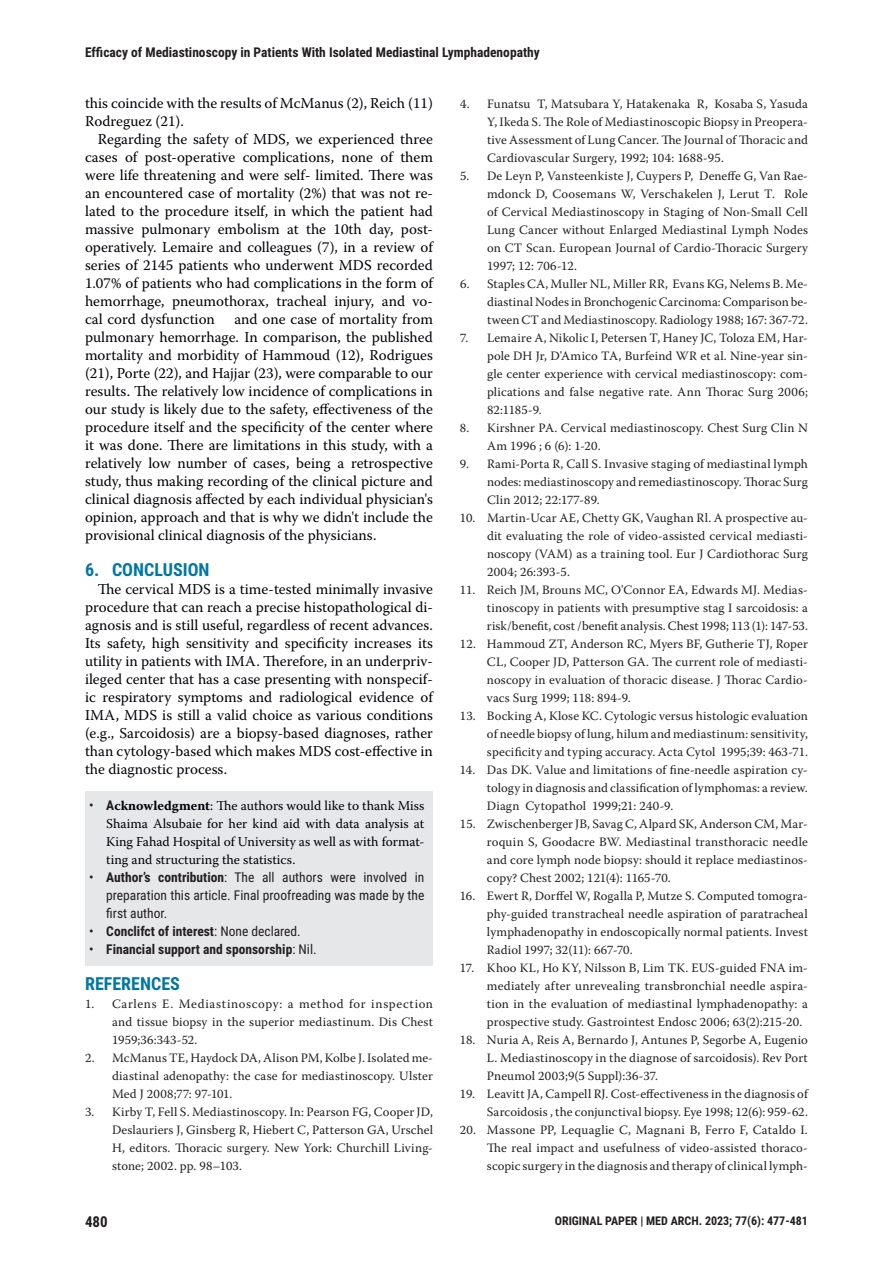
<style>
.page{position:relative;width:893px;height:1263px;background:#fff}
.page>*{position:absolute;margin:0;border:0;box-sizing:border-box;transform-origin:0 0}
.t1{font:700 18px "Roboto Condensed";color:#0077a3}
.t2{font:15px/18px "Warnock Pro";color:#010207;text-align:justify}
.t3{font:700 15px "Roboto Condensed";color:#231f20}
.t4{font:13.5px/18px "Warnock Pro";color:#010207;text-align:justify}
.t5{font:700 13.5px "Roboto Condensed";color:#231f20}
.t6{font:13.5px/18px "Roboto Condensed";color:#231f20;text-align:justify}
.t7{font:12.75px/18px "Warnock Pro";letter-spacing:.01em;color:#231f20;text-align:justify}
.t8{font:700 12px "Roboto Condensed";color:#231f20}
.s1{font-family:"Roboto Condensed";color:#231f20}
.s2{font-family:"Roboto Condensed";font-weight:700;color:#231f20}
.s3{font-weight:700}
.s4{font-weight:400}
</style>
<div class="page">
<div style="left:85px;top:791px;width:348px;height:85px;background:#e6e7e9"></div>
<div style="left:85px;top:863px;width:348px;height:67px;background:#e6e7e9"></div>
<div style="left:85px;top:917px;width:348px;height:31px;background:#e6e7e9"></div>
<div style="left:85px;top:935px;width:348px;height:31px;background:#e6e7e9"></div>
<p class="t5" style="left:85px;top:43px;width:456px">Efficacy of Mediastinoscopy in Patients With Isolated Mediastinal Lymphadenopathy</p>
<p class="t2" style="left:85px;top:94px;width:349px">this coincide with the results of McManus (2), Reich (11)<br>Rodreguez (21).</p>
<p class="t2" style="left:85px;top:130px;width:349px;text-indent:13px">Regarding the safety of MDS, we experienced three cases of post-operative complications, none of them were life threatening and were self- limited. There was an encountered case of mortality (2%) that was not re&shy;lated to the procedure itself, in which the patient had massive pulmonary embolism at the 10th day, post&shy;operatively. Lemaire and colleagues (7), in a review of series of 2145 patients who underwent MDS recorded 1.07% of patients who had complications in the form of hemorrhage, pneumothorax, tracheal injury, and vo&shy;cal cord dysfunction</p>
<p class="t2" style="left:85px;top:310px;width:349px;text-indent:149px">and one case of mortality from pulmonary hemorrhage. In comparison, the published mortality and morbidity of Hammoud (12), Rodrigues (21), Porte (22), and Hajjar (23), were comparable to our results. The relatively low incidence of complications in our study is likely due to the safety, effectiveness of the procedure itself and the specificity of the center where it was done. There are limitations in this study, with a relatively low number of cases, being a retrospective study, thus making recording of the clinical picture and clinical diagnosis affected by each individual physician's opinion, approach and that is why we didn't include the provisional clinical diagnosis of the physicians.</p>
<h1 class="t1" style="left:85px;top:557px;width:126px">6. CONCLUSION</h1>
<p class="t2" style="left:85px;top:580px;width:349px;text-indent:13px">The cervical MDS is a time-tested minimally invasive procedure that can reach a precise histopathological di&shy;agnosis and is still useful, regardless of recent advances.<br>Its safety, high sensitivity and specificity increases its utility in patients with IMA. Therefore, in an underpriv&shy;ileged center that has a case presenting with nonspecif&shy;ic respiratory symptoms and radiological evidence of IMA, MDS is still a valid choice as various conditions (e.g., Sarcoidosis) are a biopsy-based diagnoses, rather than cytology-based which makes MDS cost-effective in the diagnostic process.</p>
<p class="t4" style="left:106px;top:796px;width:320px;text-indent:-17px"><span class="s1">•</span> <span class="s2">A</span><span class="s3">cknowledgment</span>: The authors would like to thank Miss Shaima Alsubaie for her kind aid with data analysis at King Fahad Hospital of University as well as with format&shy;ting and structuring the statistics.</p>
<p class="t6" style="left:106px;top:868px;width:320px;text-indent:-17px">• <span class="s3">Author’s contribution</span>: The all authors were involved in preparation this article. Final proofreading was made by the first author.</p>
<p class="t5" style="left:89px;top:922px;width:213px"><span class="s4">•</span> Conclifct of interest<span class="s4">: None declared.</span></p>
<p class="t5" style="left:89px;top:940px;width:229px"><span class="s4">•</span> Financial support and sponsorship<span class="s4">: Nil.</span></p>
<h1 class="t1" style="left:85px;top:971px;width:96px">REFERENCES</h1>
<p class="t7" style="left:112px;top:995px;width:322px;text-indent:-27px">1. Carlens E. Mediastinoscopy: a method for inspection and tissue biopsy in the superior mediastinum. Dis Chest 1959;36:343-52.</p>
<p class="t7" style="left:112px;top:1049px;width:322px;text-indent:-27px">2. McManus TE, Haydock DA, Alison PM, Kolbe J. Isolated me&shy;diastinal adenopathy: the case for mediastinoscopy. Ulster Med J 2008;77: 97-101.</p>
<p class="t7" style="left:112px;top:1103px;width:322px;text-indent:-27px">3. Kirby T, Fell S. Mediastinoscopy. In: Pearson FG, Cooper JD, Deslauriers J, Ginsberg R, Hiebert C, Patterson GA, Urschel H, editors. Thoracic surgery. New York: Churchill Living&shy;stone; 2002. pp. 98–103.</p>
<p class="t7" style="left:487px;top:95px;width:322px;text-indent:-27px">4. Funatsu T, Matsubara Y, Hatakenaka R, Kosaba S, Yasuda Y, Ikeda S. The Role of Mediastinoscopic Biopsy in Preopera&shy;tive Assessment of Lung Cancer. The Journal of Thoracic and Cardiovascular Surgery, 1992; 104: 1688-95.</p>
<p class="t7" style="left:487px;top:167px;width:322px;text-indent:-27px">5. De Leyn P, Vansteenkiste J, Cuypers P, Deneffe G, Van Rae&shy;mdonck D, Coosemans W, Verschakelen J, Lerut T. Role of Cervical Mediastinoscopy in Staging of Non-Small Cell Lung Cancer without Enlarged Mediastinal Lymph Nodes on CT Scan. European Journal of Cardio-Thoracic Surgery 1997; 12: 706-12.</p>
<p class="t7" style="left:487px;top:275px;width:322px;text-indent:-27px">6. Staples CA, Muller NL, Miller RR, Evans KG, Nelems B. Me&shy;diastinal Nodes in Bronchogenic Carcinoma: Comparison be&shy;tween CT and Mediastinoscopy. Radiology 1988; 167: 367-72.</p>
<p class="t7" style="left:487px;top:329px;width:322px;text-indent:-27px">7. Lemaire A, Nikolic I, Petersen T, Haney JC, Toloza EM, Har&shy;pole DH Jr, D'Amico TA, Burfeind WR et al. Nine-year sin&shy;gle center experience with cervical mediastinoscopy: com&shy;plications and false negative rate. Ann Thorac Surg 2006; 82:1185-9.</p>
<p class="t7" style="left:487px;top:419px;width:322px;text-indent:-27px">8. Kirshner PA. Cervical mediastinoscopy. Chest Surg Clin N<br>Am 1996 ; 6 (6): 1-20.</p>
<p class="t7" style="left:487px;top:455px;width:322px;text-indent:-27px">9. Rami-Porta R, Call S. Invasive staging of mediastinal lymph nodes: mediastinoscopy and remediastinoscopy. Thorac Surg Clin 2012; 22:177-89.</p>
<p class="t7" style="left:487px;top:509px;width:322px;text-indent:-27px">10. Martin-Ucar AE, Chetty GK, Vaughan Rl. A prospective au&shy;dit evaluating the role of video-assisted cervical mediasti&shy;noscopy (VAM) as a training tool. Eur J Cardiothorac Surg 2004; 26:393-5.</p>
<p class="t7" style="left:487px;top:581px;width:322px;text-indent:-27px">11. Reich JM, Brouns MC, O'Connor EA, Edwards MJ. Medias&shy;tinoscopy in patients with presumptive stag I sarcoidosis: a risk/benefit, cost /benefit analysis. Chest 1998; 113 (1): 147-53.</p>
<p class="t7" style="left:487px;top:635px;width:322px;text-indent:-27px">12. Hammoud ZT, Anderson RC, Myers BF, Gutherie TJ, Roper CL, Cooper JD, Patterson GA. The current role of mediasti&shy;noscopy in evaluation of thoracic disease. J Thorac Cardio&shy;vacs Surg 1999; 118: 894-9.</p>
<p class="t7" style="left:487px;top:707px;width:322px;text-indent:-27px">13. Bocking A, Klose KC. Cytologic versus histologic evaluation of needle biopsy of lung, hilum and mediastinum: sensitivity, specificity and typing accuracy. Acta Cytol 1995;39: 463-71.</p>
<p class="t7" style="left:487px;top:761px;width:322px;text-indent:-27px">14. Das DK. Value and limitations of fine-needle aspiration cy&shy;tology in diagnosis and classification of lymphomas: a review.<br>Diagn Cytopathol 1999;21: 240-9.</p>
<p class="t7" style="left:487px;top:815px;width:322px;text-indent:-27px">15. Zwischenberger JB, Savag C, Alpard SK, Anderson CM, Mar&shy;roquin S, Goodacre BW. Mediastinal transthoracic needle and core lymph node biopsy: should it replace mediastinos&shy;copy? Chest 2002; 121(4): 1165-70.</p>
<p class="t7" style="left:487px;top:887px;width:322px;text-indent:-27px">16. Ewert R, Dorffel W, Rogalla P, Mutze S. Computed tomogra&shy;phy-guided transtracheal needle aspiration of paratracheal lymphadenopathy in endoscopically normal patients. Invest Radiol 1997; 32(11): 667-70.</p>
<p class="t7" style="left:487px;top:959px;width:322px;text-indent:-27px">17. Khoo KL, Ho KY, Nilsson B, Lim TK. EUS-guided FNA im&shy;mediately after unrevealing transbronchial needle aspira&shy;tion in the evaluation of mediastinal lymphadenopathy: a prospective study. Gastrointest Endosc 2006; 63(2):215-20.</p>
<p class="t7" style="left:487px;top:1031px;width:322px;text-indent:-27px">18. Nuria A, Reis A, Bernardo J, Antunes P, Segorbe A, Eugenio L. Mediastinoscopy in the diagnose of sarcoidosis). Rev Port Pneumol 2003;9(5 Suppl):36-37.</p>
<p class="t7" style="left:460px;top:1085px;width:349px;text-align:right">19. Leavitt JA, Campell RJ. Cost-effectiveness in the diagnosis of<br>Sarcoidosis , the conjunctival biopsy. Eye 1998; 12(6): 959-62.</p>
<p class="t7" style="left:487px;top:1121px;width:322px;text-indent:-27px">20. Massone PP, Lequaglie C, Magnani B, Ferro F, Cataldo I.<br>The real impact and usefulness of video-assisted thoraco&shy;scopic surgery in the diagnosis and therapy of clinical lymph-</p>
<p class="t3" style="left:85px;top:1211px;width:24px">480</p>
<p class="t8" style="left:555px;top:1212px;width:255px">ORIGINAL PAPER | Med Arch . 2023; 77(6): 477-481</p>
</div>
